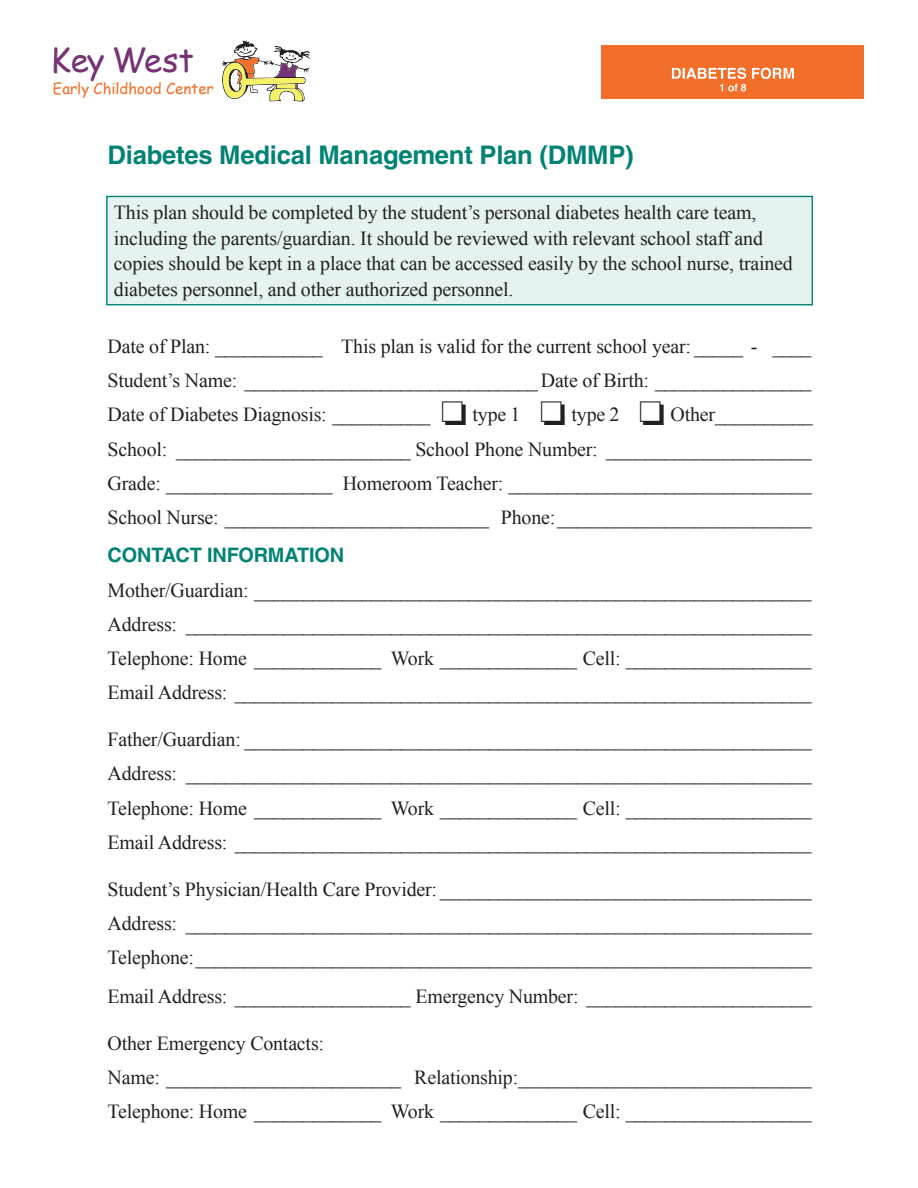
<style>
.page{position:relative;width:918px;height:1188px;background:#fff}
.page>*{position:absolute;margin:0;border:0;box-sizing:border-box;transform-origin:0 0}
.t1{font:33px "Comic Sans MS";color:#753375}
.t2{font:700 25.65px "Helvetica";letter-spacing:-.01em;color:#008376}
.t3{font:19.95px/34.2px "Times New Roman";letter-spacing:-.01em;color:#231f20}
.t4{font:15px "Comic Sans MS";color:#f27029}
.s1{font-family:"Helvetica";font-weight:700;color:#008376}
</style>
<div class="page">
<svg style="left:222px;top:40px;width:88px;height:62px"></svg>
<div style="left:601px;top:45px;width:262px;height:54px;background:#f36e28"></div>
<svg style="left:672px;top:68px;width:122px;height:23px"></svg>
<div style="left:107px;top:196px;width:705px;height:109px;background:#e4f3f0"></div>
<div style="left:106px;top:196px;width:707px;height:109px;border:1px solid #008376"></div>
<h1 class="t1" style="left:51px;top:36px;width:145px">Key West</h1>
<p class="t4" style="left:53px;top:78px;width:162px">Early Childhood Center</p>
<p class="t2" style="left:108px;top:140px;width:528px">Diabetes Medical Management Plan (DMMP)</p>
<p class="t3" style="left:114px;top:199px;width:680px;line-height:25.7px">This plan should be completed by the student’s personal diabetes health care team, including the parents/guardian. It should be reviewed with relevant school staff and copies should be kept in a place that can be accessed easily by the school nurse, trained diabetes personnel, and other authorized personnel.</p>
<p class="t3" style="left:108px;top:329px;width:707px;text-align:justify">Date of Plan: ___________ This plan is valid for the current school year: _____ - ____ Student’s Name: ______________________________Date of Birth: ________________ Date of Diabetes Diagnosis: __________ □ type 1 □ type 2 □ Other__________ School: ________________________ School Phone Number: _____________________ Grade: _________________ Homeroom Teacher: _______________________________ School Nurse: ___________________________ Phone:__________________________</p>
<p class="t3" style="left:108px;top:538px;width:706px"><span class="s1">CONTACT INFORMATION<br></span>Mother/Guardian: _________________________________________________________ Address: ________________________________________________________________ Telephone: Home _____________</p>
<p class="t3" style="left:108px;top:641px;width:706px;text-align:right">Work ______________ Cell: ___________________<br>Email Address: ___________________________________________________________</p>
<p class="t3" style="left:108px;top:722px;width:706px;text-align:justify">Father/Guardian: __________________________________________________________ Address: ________________________________________________________________ Telephone: Home _____________</p>
<p class="t3" style="left:108px;top:791px;width:706px;text-align:right">Work ______________ Cell: ___________________<br>Email Address: ___________________________________________________________</p>
<p class="t3" style="left:108px;top:872px;width:706px;text-align:justify">Student’s Physician/Health Care Provider: ______________________________________ Address: ________________________________________________________________ Telephone:_______________________________________________________________</p>
<p class="t3" style="left:108px;top:979px;width:706px">Email Address: __________________ Emergency Number: _______________________</p>
<p class="t3" style="left:108px;top:1026px;width:706px">Other Emergency Contacts:<br>Name: ________________________ Relationship:______________________________<br>Telephone: Home _____________ Work ______________ Cell: ___________________</p>
</div>
